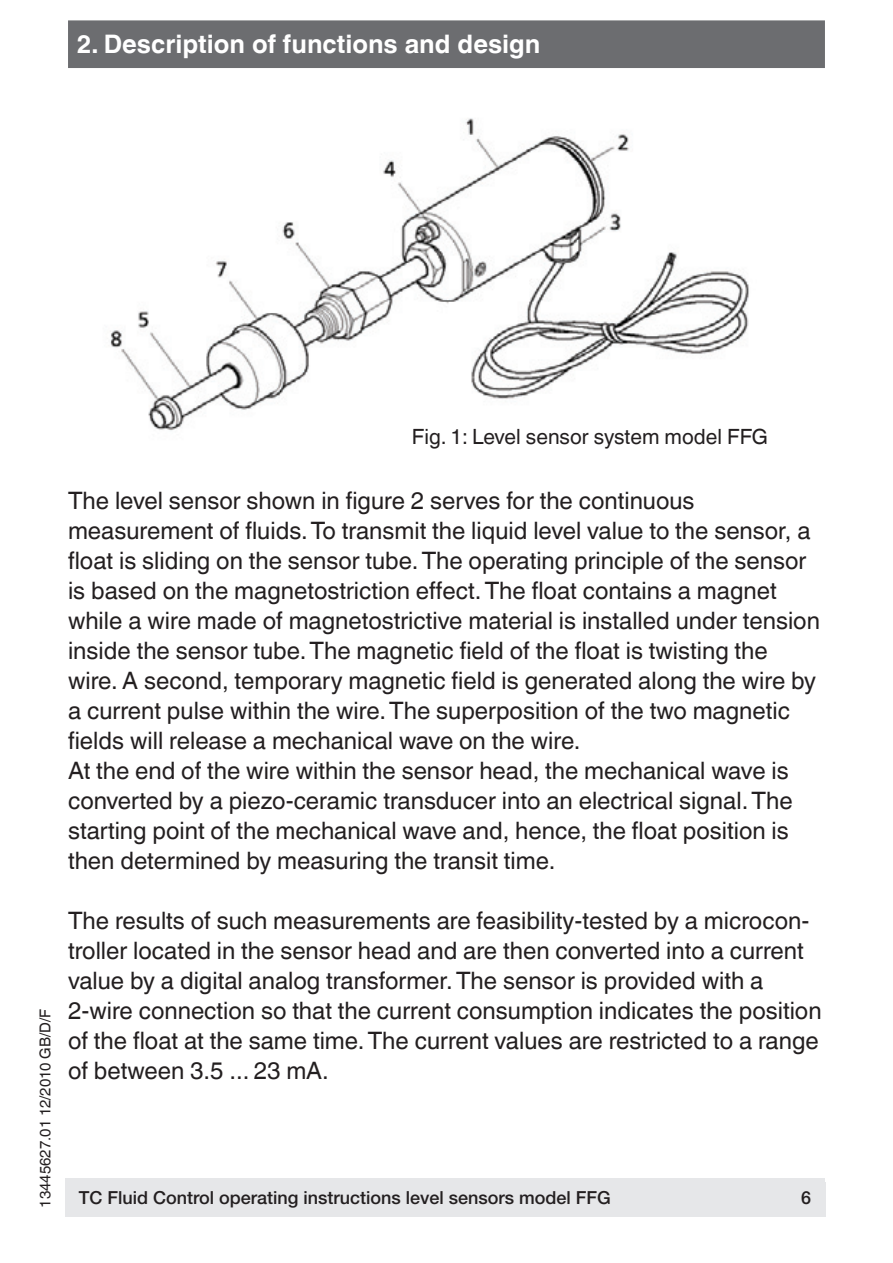
<style>
.page{position:relative;width:893px;height:1263px;background:#fff}
.page>*{position:absolute;margin:0;border:0;box-sizing:border-box;transform-origin:0 0}
.t1{font:700 25.5px "Helvetica World";color:#fff}
.t2{font:24px/30px "Helvetica World";color:#231f20}
.t3{font:21px "Helvetica World";color:#231f20}
.t4{font:700 21px "Helvetica World";color:#231f20}
.t5{font:500 18px "Helvetica Neue";color:#231f20}
.t6{font:18px "Helvetica World";color:#231f20}
.t7{font:15px "Helvetica World";color:#231f20}
</style>
<div class="page">
<div style="left:70px;top:22px;width:753px;height:45px;background:#6c6d70"></div>
<div style="left:68px;top:20px;width:757px;height:48px;border:3px solid #6c6d70"></div>
<img style="left:110px;top:118px;width:639px;height:313px">
<div style="left:66px;top:1178px;width:759px;height:38px;background:#e6e7e9"></div>
<p class="t1" style="left:77px;top:30px;width:465px">2. Description of functions and design</p>
<p class="t7" style="left:36px;top:1208px;width:200px;rotate:-90deg">13445627.01 12/2010 GB/D/F</p>
<p class="t3" style="left:412px;top:425px;width:358px">Fig. 1: Level sensor system model FFG</p>
<p class="t2" style="left:68px;top:485px;width:753px">The level sensor shown in figure 2 serves for the continuous measurement of fluids. To transmit the liquid level value to the sensor, a float is sliding on the sensor tube. The operating principle of the sensor is based on the magnetostriction effect. The float contains a magnet while a wire made of magnetostrictive material is installed under tension inside the sensor tube. The magnetic field of the float is twisting the wire. A second, temporary magnetic field is generated along the wire by a current pulse within the wire. The superposition of the two magnetic fields will release a mechanical wave on the wire.<br>At the end of the wire within the sensor head, the mechanical wave is converted by a piezo-ceramic transducer into an electrical signal. The starting point of the mechanical wave and, hence, the float position is then determined by measuring the transit time.</p>
<p class="t2" style="left:68px;top:905px;width:755px">The results of such measurements are feasibility-tested by a microcon&shy;troller located in the sensor head and are then converted into a current value by a digital analog transformer. The sensor is provided with a 2-wire connection so that the current consumption indicates the position of the float at the same time. The current values are restricted to a range of between 3.5 ... 23 mA.</p>
<p class="t5" style="left:79px;top:1187px;width:534px">TC Fluid Control operating instructions level sensors model FFG</p>
<p class="t5" style="left:801px;top:1187px;width:12px">6</p>
<p class="t6" style="left:85px;top:1189px;width:413px">WIKA operating instruc ons level sensor model FFG</p>
<p class="t4" style="left:804px;top:1187px;width:14px">7</p>
</div>
